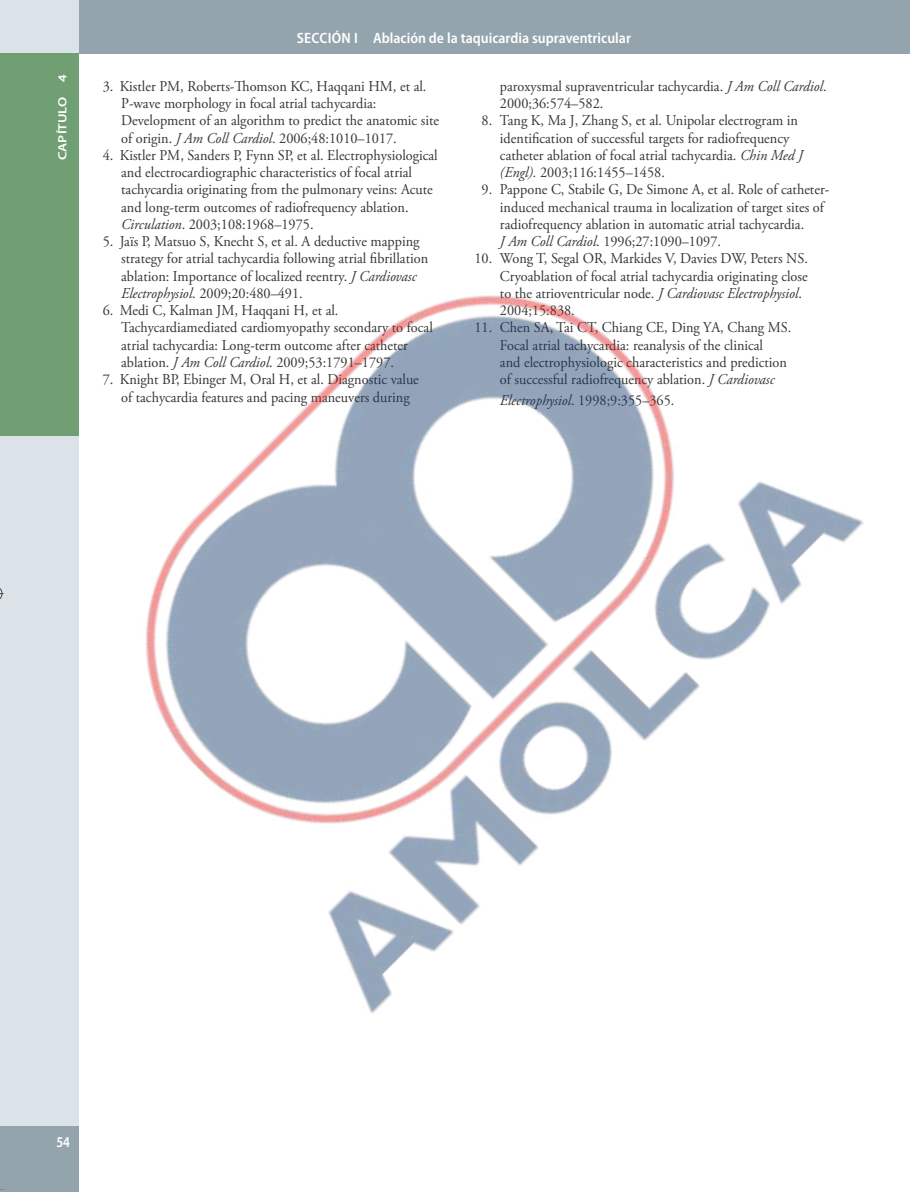
<style>
.page{position:relative;width:910px;height:1192px;background:#fff}
.page>*{position:absolute;margin:0;border:0;box-sizing:border-box;transform-origin:0 0}
.t1{font:15px/17.2px "Adobe Garamond Pro";color:#373535;scale:.95 1}
.t2{font:600 semi-condensed 15px "Myriad Pro";color:#fff}
.t3{font:600 15px "Myriad Pro";color:#fff;scale:.85 1}
.t4{font:600 12px "Myriad Pro";color:#fff;scale:1.2 1}
.s1{font-style:italic}
</style>
<div class="page">
<div style="left:15px;top:0;width:894px;height:53px;background:#94a4ad"></div>
<div style="left:0;top:0;width:79px;height:1192px;background:#dbe3e8"></div>
<div style="left:0;top:1125px;width:79px;height:67px;background:#94a4ad"></div>
<div style="left:0;top:53px;width:79px;height:383px;background:#6f9f72"></div>
<svg style="left:0;top:1188px;width:6px;height:2px"></svg>
<img style="left:0;top:295px;width:863px;height:719px">
<p class="t4" style="left:55px;top:160px;width:73px;rotate:-90deg">CAPÍTULO 4</p>
<p class="t2" style="left:296px;top:29px;width:335px">SECCIÓN I Ablación de la taquicardia supraventricular</p>
<p class="t1" style="left:121px;top:78px;width:336px;text-indent:-18px">3. Kistler PM, Roberts-Thomson KC, Haqqani HM, et al.<br>P-wave morphology in focal atrial tachycardia:<br>Development of an algorithm to predict the anatomic site of origin. <span class="s1">J Am Coll Cardiol</span>. 2006;48:1010–1017.</p>
<p class="t1" style="left:121px;top:147px;width:334px;text-indent:-18px">4. Kistler PM, Sanders P, Fynn SP, et al. Electrophysiological and electrocardiographic characteristics of focal atrial tachycardia originating from the pulmonary veins: Acute and long-term outcomes of radiofrequency ablation.<br><span class="s1">Circulation</span>. 2003;108:1968–1975.</p>
<p class="t1" style="left:121px;top:233px;width:324px;text-indent:-18px">5. Jaïs P, Matsuo S, Knecht S, et al. A deductive mapping strategy for atrial tachycardia following atrial fibrillation ablation: Importance of localized reentry. <span class="s1">J Cardiovasc Electrophysiol</span>. 2009;20:480–491.</p>
<p class="t1" style="left:121px;top:302px;width:329px;text-indent:-18px">6. Medi C, Kalman JM, Haqqani H, et al.<br>Tachycardiamediated cardiomyopathy secondary to focal atrial tachycardia: Long-term outcome after catheter ablation. <span class="s1">J Am Coll Cardiol</span>. 2009;53:1791–1797.</p>
<p class="t1" style="left:121px;top:371px;width:315px;text-indent:-18px">7. Knight BP, Ebinger M, Oral H, et al. Diagnostic value of tachycardia features and pacing maneuvers during</p>
<p class="t1" style="left:500px;top:78px;width:345px">paroxysmal supraventricular tachycardia. <span class="s1">J Am Coll Cardiol</span>.<br>2000;36:574–582.</p>
<p class="t1" style="left:500px;top:113px;width:320px;text-indent:-18px">8. Tang K, Ma J, Zhang S, et al. Unipolar electrogram in identification of successful targets for radiofrequency catheter ablation of focal atrial tachycardia. <span class="s1">Chin Med J (Engl).</span> 2003;116:1455–1458.</p>
<p class="t1" style="left:500px;top:182px;width:348px;text-indent:-18px">9. Pappone C, Stabile G, De Simone A, et al. Role of catheter&shy;induced mechanical trauma in localization of target sites of radiofrequency ablation in automatic atrial tachycardia.<br><span class="s1">J Am Coll Cardiol</span>. 1996;27:1090–1097.</p>
<p class="t1" style="left:500px;top:251px;width:325px;text-indent:-26px">10. Wong T, Segal OR, Markides V, Davies DW, Peters NS.<br>Cryoablation of focal atrial tachycardia originating close to the atrioventricular node. <span class="s1">J Cardiovasc Electrophysiol</span>.<br>2004;15:838.</p>
<p class="t1" style="left:500px;top:320px;width:308px;text-indent:-26px">11. Chen SA, Tai CT, Chiang CE, Ding YA, Chang MS.<br>Focal atrial tachycardia: reanalysis of the clinical<br>and electrophysiologic characteristics and prediction of successful radiofrequency ablation. <span class="s1">J Cardiovasc</span></p>
<p class="t1" style="left:500px;top:392px;width:185px"><span class="s1">Electrophysiol</span>. 1998;9:355–365.</p>
<p class="t3" style="left:56px;top:1132px;width:18px">54</p>
</div>
